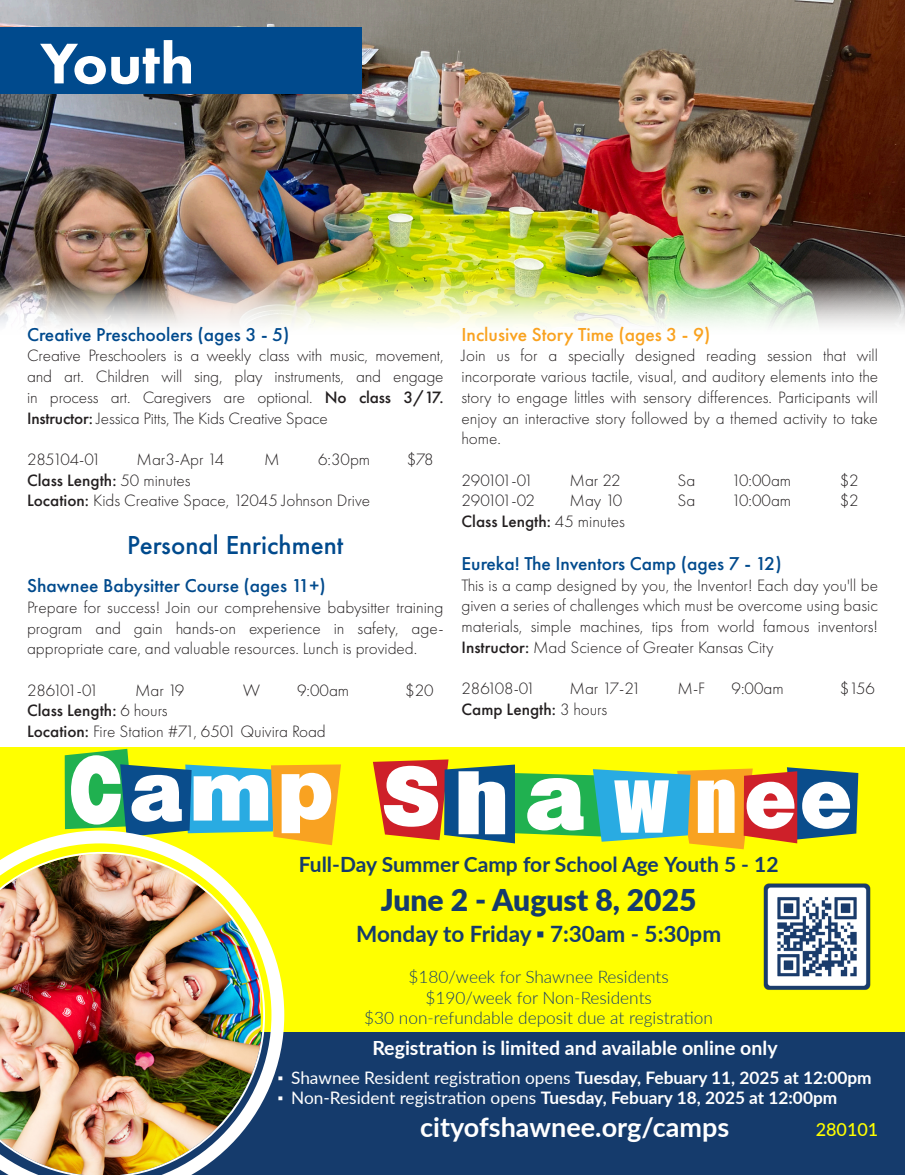
<style>
.page{position:relative;width:905px;height:1175px;background:#fff}
.page>*{position:absolute;margin:0;border:0;box-sizing:border-box;transform-origin:0 0}
.t1{font:80.7px "Impact";color:#fff}
.t2{font:800 59.4px "Futura PT";color:#fff}
.t3{font:900 30px "Lato";color:#153b6c}
.t4{font:700 27px "Lato";color:#fff}
.t5{font:500 27px "Futura PT";color:#004a8d}
.t6{font:700 22.5px "Lato";color:#153b6c}
.t7{font:700 21px "Lato";color:#153b6c}
.t8{font:700 19.5px "Lato";color:#fff}
.t9{font:500 19.5px "Futura PT";color:#f9a21f}
.t10{font:500 19.35px "Futura PT";color:#004a8d}
.t11{font:500 18px "Lato";color:#ff0}
.t12{font:300 17.25px "Lato";color:#153b6c}
.t13{font:17.25px "Lato";color:#fff}
.t14{font:700 17.25px "Lato";color:#fff}
.t15{font:300 17.1px/20.7px "Futura PT";color:#231f20;text-align:justify}
.t16{font:500 17.1px "Futura PT";color:#231f20}
.t17{font:300 17.1px "Futura PT";letter-spacing:-.075em;color:#231f20}
.t18{font:300 17.1px "Futura PT";letter-spacing:-.125em;color:#231f20}
.t19{font:300 17.1px "Futura PT";letter-spacing:-.055em;color:#231f20}
.s1{font-weight:500}
.s2{font-weight:300}
.s3{font-family:"Franklin Gothic";font-weight:500;font-stretch:condensed}
.s4{font-family:"Times New Roman"}
.s5{font-weight:700}
.s6{font-family:"Times New Roman";font-weight:400}
.s7{font-weight:400}
</style>
<div class="page">
<img style="left:0;top:0;width:904px;height:327px">
<div style="left:0;top:27px;width:362px;height:67px;background:#004a8d"></div>
<div style="left:0;top:1027px;width:904px;height:147px;background:#153b6c"></div>
<div style="left:0;top:747px;width:904px;height:284px;background:#ff0"></div>
<svg style="left:65px;top:749px;width:276px;height:96px"></svg>
<svg style="left:373px;top:759px;width:485px;height:90px"></svg>
<svg style="left:14px;top:830px;width:270px;height:267px"></svg>
<img style="left:0;top:852px;width:265px;height:322px">
<img style="left:763px;top:883px;width:108px;height:107px">
<p class="t2" style="left:40px;top:26px;width:156px">Youth</p>
<p class="t10" style="left:27px;top:322px;width:264px">Creative Preschoolers (ages 3 - 5)</p>
<p class="t15" style="left:27px;top:345px;width:418px">Creative Preschoolers is a weekly class with music, movement, and art. Children will sing, play instruments, and engage in process art. Caregivers are optional. <span class="s1">No class 3/17.<br>Instructor:</span> Jessica Pitts, The Kids Creative Space</p>
<p class="t17" style="left:27px;top:449px;width:75px">285104-01</p>
<p class="t15" style="left:137px;top:449px;width:89px">Mar3-Apr 14</p>
<p class="t15" style="left:264px;top:449px;width:17px">M</p>
<p class="t15" style="left:318px;top:449px;width:53px">6:30pm</p>
<p class="t15" style="left:406px;top:449px;width:29px">$78</p>
<p class="t16" style="left:27px;top:469px;width:165px">Class Length: <span class="s2">50 minutes</span></p>
<p class="t15" style="left:27px;top:490px;width:344px"><span class="s1">Location:</span> Kids Creative Space, 12045 Johnson Drive</p>
<p class="t5" style="left:127px;top:528px;width:218px">Personal Enrichment</p>
<p class="t10" style="left:27px;top:574px;width:300px">Shawnee Babysitter Course (ages 11+)</p>
<p class="t15" style="left:27px;top:597px;width:418px">Prepare for success! Join our comprehensive babysitter training program and gain hands-on experience in safety, age&shy;appropriate care, and valuable resources. Lunch is provided.</p>
<p class="t18" style="left:27px;top:680px;width:73px">286101-01</p>
<p class="t15" style="left:135px;top:680px;width:51px">Mar 19</p>
<p class="t15" style="left:243px;top:680px;width:18px">W</p>
<p class="t15" style="left:297px;top:680px;width:53px">9:00am</p>
<p class="t15" style="left:405px;top:680px;width:30px">$20</p>
<p class="t16" style="left:27px;top:700px;width:142px">Class Length: <span class="s2">6 hours</span></p>
<p class="t15" style="left:27px;top:721px;width:300px"><span class="s1">Location:</span> Fire Station #71, 6501 Quivira Road</p>
<p class="t9" style="left:461px;top:322px;width:250px">Inclusive Story Time (ages 3 - 9)</p>
<p class="t15" style="left:461px;top:345px;width:418px">Join us for a specially designed reading session that will incorporate various tactile, visual, and auditory elements into the story to engage littles with sensory differences. Participants will enjoy an interactive story followed by a themed activity to take home.</p>
<p class="t18" style="left:461px;top:470px;width:73px">290101-01</p>
<p class="t15" style="left:569px;top:470px;width:53px">Mar 22</p>
<p class="t15" style="left:677px;top:470px;width:19px">Sa</p>
<p class="t15" style="left:731px;top:470px;width:61px">10:00am</p>
<p class="t15" style="left:839px;top:470px;width:20px">$2</p>
<p class="t17" style="left:461px;top:491px;width:75px">290101-02</p>
<p class="t15" style="left:569px;top:490px;width:54px">May 10</p>
<p class="t15" style="left:677px;top:490px;width:19px">Sa</p>
<p class="t15" style="left:731px;top:490px;width:61px">10:00am</p>
<p class="t15" style="left:839px;top:490px;width:20px">$2</p>
<p class="t16" style="left:461px;top:511px;width:165px">Class Length: <span class="s2">45 minutes</span></p>
<p class="t10" style="left:461px;top:552px;width:322px">Eureka! The Inventors Camp (ages 7 - 12)</p>
<p class="t15" style="left:461px;top:575px;width:418px">This is a camp designed by you, the Inventor! Each day you'll be given a series of challenges which must be overcome using basic materials, simple machines, tips from world famous inventors!<br><span class="s1">Instructor:</span> Mad Science of Greater Kansas City</p>
<p class="t19" style="left:461px;top:679px;width:75px">286108-01</p>
<p class="t15" style="left:569px;top:678px;width:73px">Mar 17-21</p>
<p class="t15" style="left:677px;top:678px;width:29px">M-F</p>
<p class="t15" style="left:731px;top:678px;width:53px">9:00am</p>
<p class="t15" style="left:839px;top:678px;width:37px">$156</p>
<p class="t16" style="left:461px;top:699px;width:147px">Camp Length: <span class="s2">3 hours</span></p>
<p class="t1" style="left:614px;top:738px;width:124px">w n</p>
<p class="t7" style="left:299px;top:849px;width:481px">Full-Day Summer Camp for School Age Youth 5 - 12</p>
<p class="t3" style="left:381px;top:878px;width:317px">June 2 - August 8, 2025</p>
<p class="t6" style="left:356px;top:916px;width:366px">Monday to Friday <span class="s3">▪</span> 7:30am - 5:30pm</p>
<p class="t12" style="left:408px;top:964px;width:262px">$180/week for Shawnee Residents</p>
<p class="t12" style="left:425px;top:985px;width:228px">$190/week for Non-Residents</p>
<p class="t12" style="left:364px;top:1006px;width:350px">$30 non-refundable deposit due at registration</p>
<p class="t8" style="left:372px;top:1034px;width:407px">Registration is limited and available online only</p>
<p class="t13" style="left:277px;top:1065px;width:595px"><span class="s4">▪</span> Shawnee Resident registration opens <span class="s5">Tuesday, Febuary 11, 2025 at 12:00pm</span></p>
<p class="t14" style="left:277px;top:1085px;width:561px"><span class="s6">▪</span> <span class="s7">Non-Resident registration opens</span> Tuesday, Febuary 18, 2025 at 12:00pm</p>
<p class="t4" style="left:420px;top:1106px;width:310px">cityofshawnee.org/camps</p>
<p class="t11" style="left:815px;top:1116px;width:64px">280101</p>
</div>
